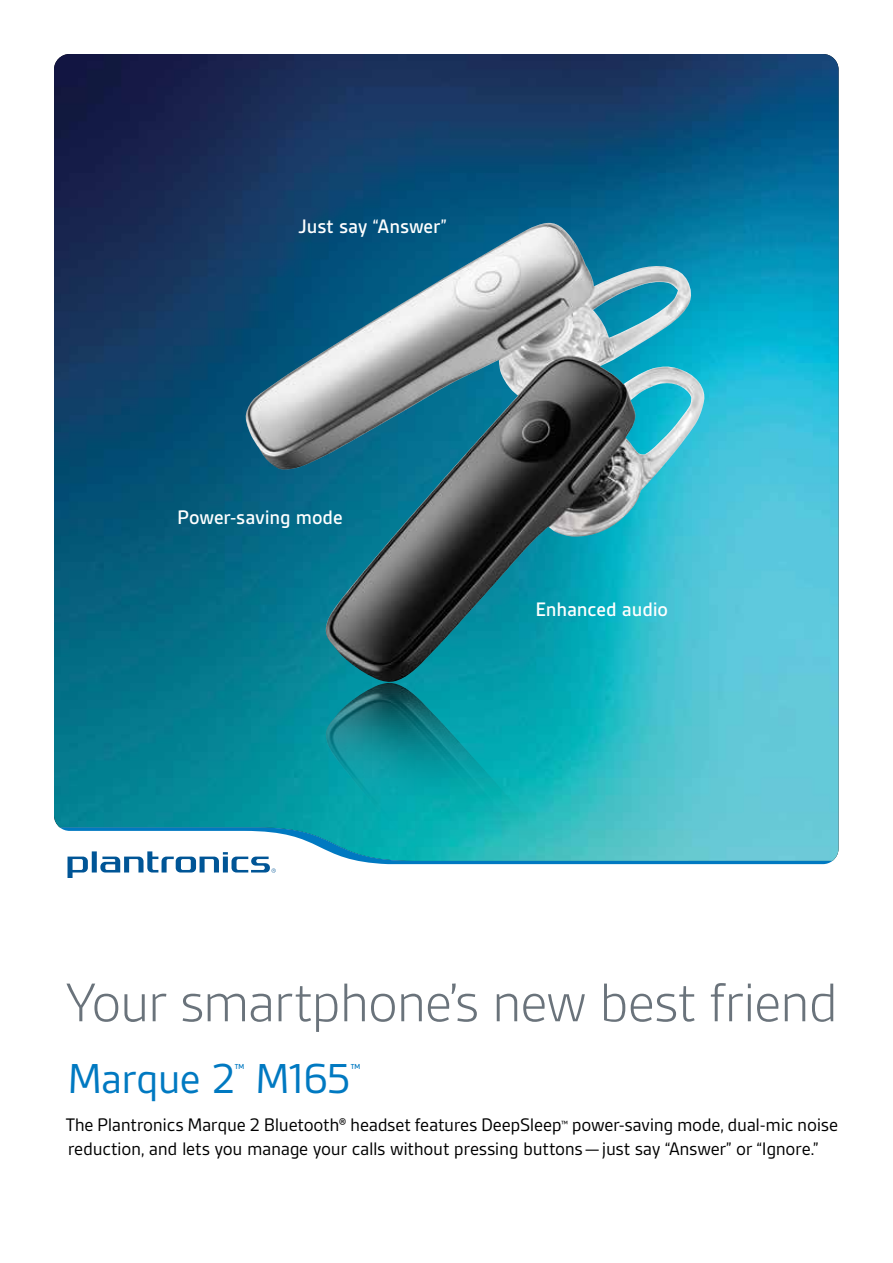
<style>
.page{position:relative;width:893px;height:1263px;background:#fff}
.page>*{position:absolute;margin:0;border:0;box-sizing:border-box;transform-origin:0 0}
.t1{font:300 58.5px "Gesta";letter-spacing:-.035em;color:#6a737b}
.t2{font:45px "Gesta";letter-spacing:-.03em;color:#0079c1}
.t3{font:500 21px "Gesta";letter-spacing:-.01em;color:#fff}
.t4{font:19.5px/24px "Gesta";letter-spacing:-.015em;color:#000}
.t5{font:13.95px "Gesta";color:#0079c1}
</style>
<div class="page">
<img style="left:54px;top:54px;width:784px;height:807px">
<svg style="left:60px;top:827px;width:772px;height:51px"></svg>
<img style="left:245px;top:223px;width:460px;height:638px">
<p class="t3" style="left:298px;top:215px;width:150px">Just say “Answer”</p>
<p class="t3" style="left:177px;top:507px;width:167px">Power-saving mode</p>
<p class="t3" style="left:535px;top:598px;width:134px">Enhanced audio</p>
<h1 class="t1" style="left:65px;top:972px;width:775px">Your smartphone’s new best friend</h1>
<h2 class="t2" style="left:67px;top:1055px;width:285px">Marque 2 M165</h2>
<p class="t5" style="left:234px;top:1061px;width:12px">™</p>
<p class="t5" style="left:350px;top:1061px;width:12px">™</p>
<p class="t4" style="left:66px;top:1113px;width:774px">The Plantronics Marque 2 Bluetooth® headset features DeepSleep<sup>™</sup> power-saving mode, dual-mic noise reduction, and lets you manage your calls without pressing buttons—just say “Answer” or “Ignore.”</p>
</div>
